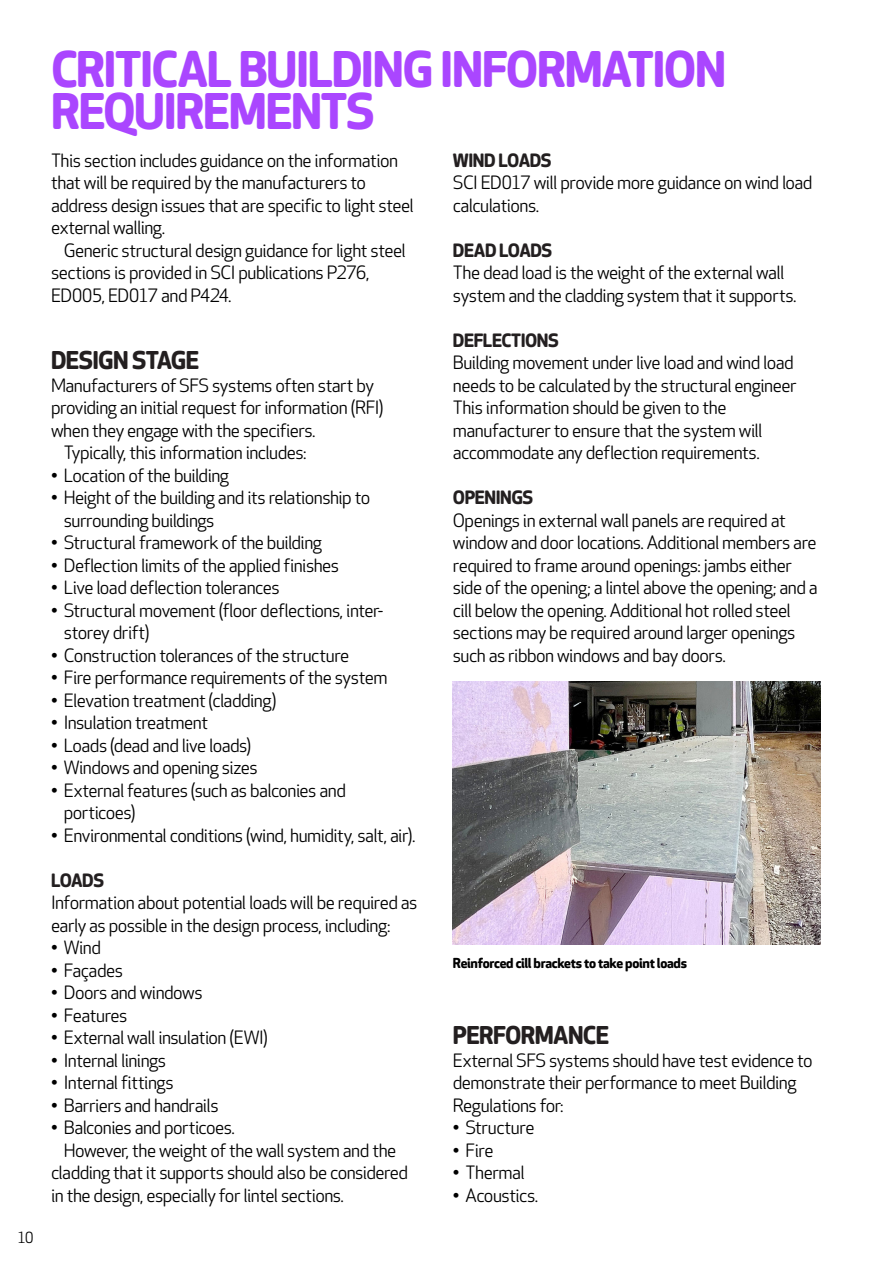
<style>
.page{position:relative;width:893px;height:1263px;background:#fff}
.page>*{position:absolute;margin:0;border:0;box-sizing:border-box;transform-origin:0 0}
.t1{font:700 48px/42px "Apex Rounded";letter-spacing:-.03em;color:#aa46ff}
.t2{font:700 24px "Apex Rounded";letter-spacing:-.025em;color:#231f20}
.t3{font:18px/22.5px "Apex Rounded";letter-spacing:-.03em;color:#000}
.t4{font:700 18px "Apex Rounded";letter-spacing:-.025em;color:#231f20}
.t5{font:15px "Apex Rounded";color:#000}
.t6{font:700 13.5px "Apex Rounded";letter-spacing:-.02em;color:#000}
</style>
<div class="page">
<img style="left:453px;top:681px;width:368px;height:264px">
<p class="t5" style="left:17px;top:1229px;width:18px">10</p>
<h1 class="t1" style="left:51px;top:50px;width:677px">CRITICAL BUILDING INFORMATION<br>REQUIREMENTS</h1>
<p class="t3" style="left:51px;top:149px;width:364px">This section includes guidance on the information that will be required by the manufacturers to address design issues that are specific to light steel external walling.</p>
<p class="t3" style="left:51px;top:239px;width:356px;text-indent:13px">Generic structural design guidance for light steel sections is provided in SCI publications P276,<br>ED005, ED017 and P424.</p>
<p class="t4" style="left:453px;top:149px;width:100px">WIND LOADS</p>
<p class="t3" style="left:453px;top:172px;width:361px">SCI ED017 will provide more guidance on wind load calculations.</p>
<p class="t4" style="left:453px;top:239px;width:101px">DEAD LOADS</p>
<p class="t3" style="left:453px;top:262px;width:345px">The dead load is the weight of the external wall system and the cladding system that it supports.</p>
<p class="t4" style="left:453px;top:329px;width:108px">DEFLECTIONS</p>
<p class="t3" style="left:453px;top:352px;width:345px">Building movement under live load and wind load needs to be calculated by the structural engineer This information should be given to the manufacturer to ensure that the system will accommodate any deflection requirements.</p>
<p class="t4" style="left:453px;top:487px;width:82px">OPENINGS</p>
<p class="t3" style="left:453px;top:509px;width:366px">Openings in external wall panels are required at window and door locations. Additional members are required to frame around openings: jambs either side of the opening; a lintel above the opening; and a cill below the opening. Additional hot rolled steel sections may be required around larger openings such as ribbon windows and bay doors.</p>
<h2 class="t2" style="left:51px;top:346px;width:150px">DESIGN STAGE</h2>
<p class="t3" style="left:51px;top:374px;width:325px">Manufacturers of SFS systems often start by</p>
<p class="t3" style="left:51px;top:397px;width:334px">providing an initial request for information (RFI)</p>
<p class="t3" style="left:51px;top:419px;width:266px">when they engage with the specifiers.</p>
<p class="t3" style="left:64px;top:442px;width:244px">Typically, this information includes:</p>
<p class="t3" style="left:51px;top:464px;width:180px">• Location of the building</p>
<p class="t3" style="left:64px;top:487px;width:308px;text-indent:-13px">• Height of the building and its relationship to surrounding buildings</p>
<p class="t3" style="left:51px;top:532px;width:272px">• Structural framework of the building</p>
<p class="t3" style="left:51px;top:554px;width:290px">• Deflection limits of the applied finishes</p>
<p class="t3" style="left:51px;top:577px;width:230px">• Live load deflection tolerances</p>
<p class="t3" style="left:64px;top:599px;width:321px;text-indent:-13px">• Structural movement (floor deflections, inter&shy;storey drift)</p>
<p class="t3" style="left:51px;top:644px;width:300px">• Construction tolerances of the structure</p>
<p class="t3" style="left:51px;top:667px;width:338px">• Fire performance requirements of the system</p>
<p class="t3" style="left:51px;top:689px;width:227px">• Elevation treatment (cladding)</p>
<p class="t3" style="left:51px;top:712px;width:159px">• Insulation treatment</p>
<p class="t3" style="left:51px;top:734px;width:202px">• Loads (dead and live loads)</p>
<p class="t3" style="left:51px;top:757px;width:208px">• Windows and opening sizes</p>
<p class="t3" style="left:64px;top:779px;width:284px;text-indent:-13px">• External features (such as balconies and porticoes)</p>
<p class="t3" style="left:51px;top:824px;width:366px">• Environmental conditions (wind, humidity, salt, air).</p>
<p class="t4" style="left:51px;top:869px;width:55px">LOADS</p>
<p class="t3" style="left:51px;top:892px;width:368px">Information about potential loads will be required as early as possible in the design process, including:</p>
<p class="t3" style="left:51px;top:937px;width:52px">• Wind</p>
<p class="t3" style="left:51px;top:959px;width:74px">• Façades</p>
<p class="t3" style="left:51px;top:982px;width:153px">• Doors and windows</p>
<p class="t3" style="left:51px;top:1004px;width:78px">• Features</p>
<p class="t3" style="left:51px;top:1027px;width:218px">• External wall insulation (EWI)</p>
<p class="t3" style="left:51px;top:1049px;width:117px">• Internal linings</p>
<p class="t3" style="left:51px;top:1072px;width:124px">• Internal fittings</p>
<p class="t3" style="left:51px;top:1094px;width:169px">• Barriers and handrails</p>
<p class="t3" style="left:51px;top:1117px;width:185px">• Balconies and porticoes.</p>
<p class="t3" style="left:64px;top:1139px;width:334px">However, the weight of the wall system and the</p>
<p class="t3" style="left:51px;top:1162px;width:359px">cladding that it supports should also be considered</p>
<p class="t3" style="left:51px;top:1184px;width:294px">in the design, especially for lintel sections.</p>
<p class="t6" style="left:453px;top:955px;width:236px">Reinforced cill brackets to take point loads</p>
<h2 class="t2" style="left:453px;top:1021px;width:158px">PERFORMANCE</h2>
<p class="t3" style="left:453px;top:1049px;width:361px">External SFS systems should have test evidence to demonstrate their performance to meet Building<br>Regulations for:</p>
<p class="t3" style="left:453px;top:1117px;width:83px">• Structure</p>
<p class="t3" style="left:453px;top:1139px;width:42px">• Fire</p>
<p class="t3" style="left:453px;top:1162px;width:73px">• Thermal</p>
<p class="t3" style="left:453px;top:1184px;width:87px">• Acoustics.</p>
</div>
